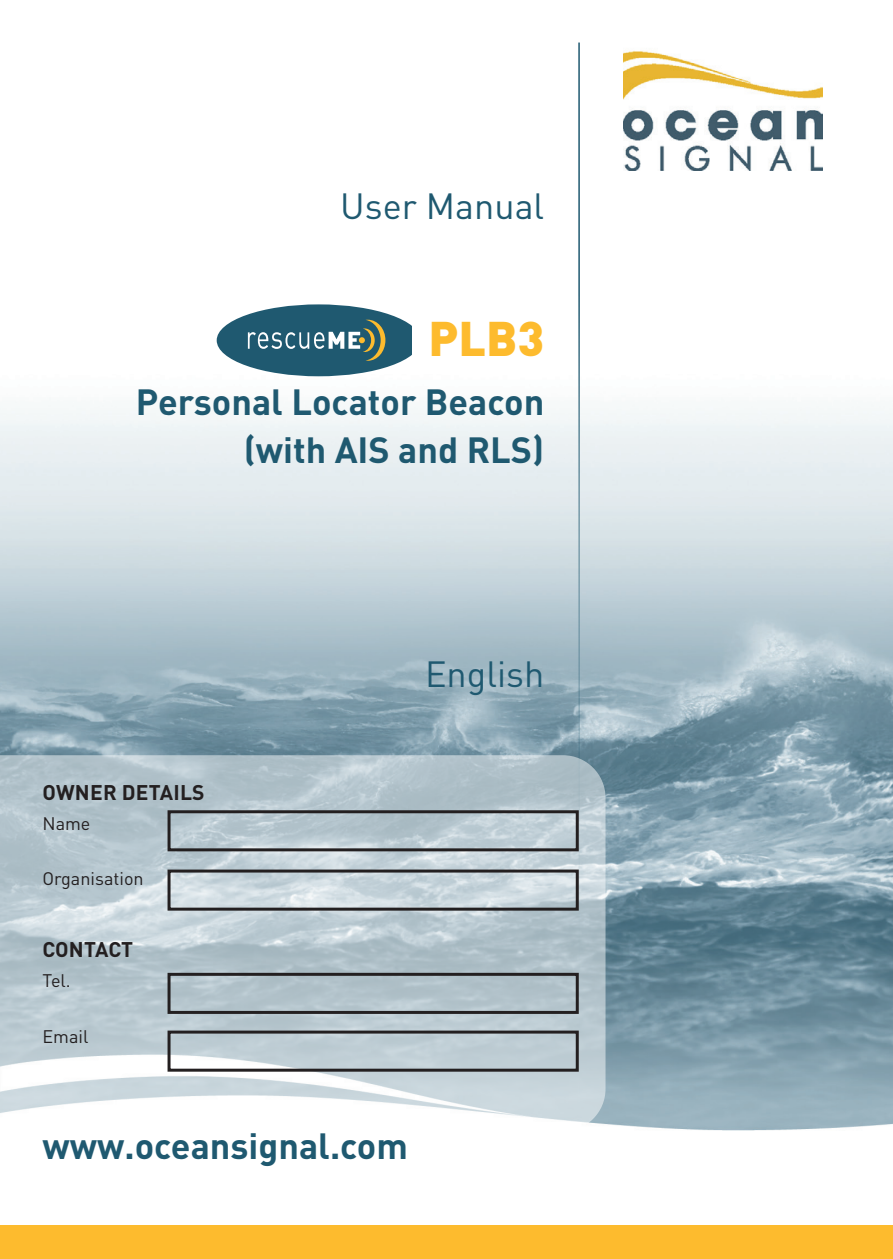
<style>
.page{position:relative;width:893px;height:1259px;background:#fff}
.page>*{position:absolute;margin:0;border:0;box-sizing:border-box;transform-origin:0 0}
.t1{font:900 48px "DIN Pro";color:#fdbb2e}
.t2{font:700 36px/48px "DIN Pro";color:#1f5970;text-align:right}
.t3{font:36px "DIN Pro";color:#1f5970}
.t4{font:700 21px "DIN Pro";letter-spacing:.01em;color:#231f20}
.t5{font:18px "DIN Pro";color:#231f20}
</style>
<div class="page">
<img style="left:0;top:42px;width:893px;height:1089px">
<img style="left:624px;top:43px;width:198px;height:127px">
<hr style="left:578px;top:43px;width:2px;height:1105px;background:#1f5970">
<div style="left:0;top:1225px;width:893px;height:34px;background:#fdbb2e"></div>
<svg style="left:217px;top:304px;width:195px;height:72px"></svg>
<svg style="left:0;top:755px;width:605px;height:376px;background:#c1cfd6"></svg>
<div style="left:168px;top:810px;width:411px;height:41px;border:3px solid #231f20"></div>
<div style="left:168px;top:869px;width:411px;height:41px;border:3px solid #231f20"></div>
<div style="left:168px;top:973px;width:411px;height:41px;border:3px solid #231f20"></div>
<div style="left:168px;top:1030px;width:411px;height:41px;border:3px solid #231f20"></div>
<p class="t3" style="left:340px;top:181px;width:206px">User Manual</p>
<h1 class="t1" style="left:428px;top:306px;width:117px">PLB3</h1>
<p class="t2" style="left:136px;top:376px;width:410px">Personal Locator Beacon (with AIS and RLS)</p>
<p class="t4" style="left:43px;top:777px;width:164px">OWNER DETAILS</p>
<p class="t5" style="left:43px;top:811px;width:50px">Name</p>
<p class="t5" style="left:43px;top:866px;width:103px">Organisation</p>
<p class="t4" style="left:43px;top:935px;width:92px">CONTACT</p>
<p class="t5" style="left:43px;top:968px;width:30px">Tel.</p>
<p class="t5" style="left:43px;top:1024px;width:47px">Email</p>
<p class="t3" style="left:425px;top:649px;width:121px">English</p>
<p class="t2" style="left:43px;top:1120px;width:367px">www.oceansignal.com</p>
</div>
